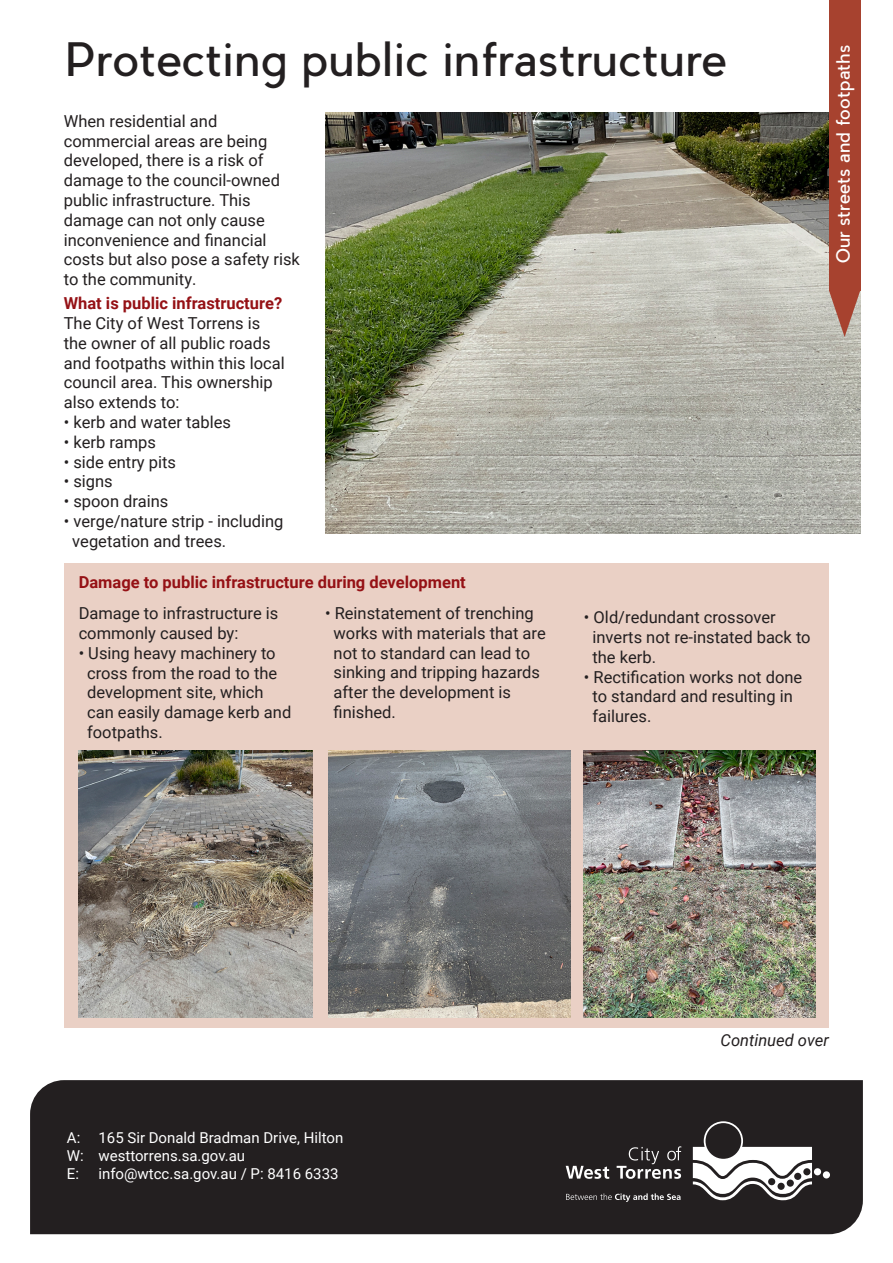
<style>
.page{position:relative;width:893px;height:1263px;background:#fff}
.page>*{position:absolute;margin:0;border:0;box-sizing:border-box;transform-origin:0 0}
.t1{font:45px "Pier Sans";color:#231f20}
.t2{font:18px "Pier Sans";color:#fff}
.Fact_sheet_general_text{font:16.5px/19.8px "Roboto";color:#231f20}
.Fact_sheet_general_text-2{font:700 16.5px "Roboto";color:#951115}
.t3{font:italic 16.5px "Roboto";color:#231f20}
.t4{font:15px "Roboto";color:#fff}
.s1{font-weight:700;color:#951115}
</style>
<div class="page">
<div style="left:65px;top:563px;width:764px;height:465px;background:#ead0c5"></div>
<div style="left:30px;top:1080px;width:833px;height:154px;background:#231f20"></div>
<div style="left:814px;top:1168px;width:7px;height:7px;background:#fff;border-radius:50%"></div>
<div style="left:823px;top:1171px;width:7px;height:7px;background:#fff;border-radius:50%"></div>
<svg style="left:693px;top:1120px;width:119px;height:80px"></svg>
<svg style="left:566px;top:1166px;width:43px;height:13px"></svg>
<svg style="left:617px;top:1146px;width:64px;height:33px;background:#514e4f"></svg>
<svg style="left:566px;top:1193px;width:115px;height:9px"></svg>
<img style="left:325px;top:113px;width:535px;height:421px">
<div style="left:829px;top:0;width:31px;height:290px;background:#a7422f"></div>
<svg style="left:829px;top:290px;width:31px;height:47px"></svg>
<img style="left:79px;top:750px;width:233px;height:267px">
<img style="left:328px;top:750px;width:242px;height:268px">
<img style="left:584px;top:750px;width:232px;height:268px">
<p class="t1" style="left:64px;top:31px;width:664px">Protecting public infrastructure</p>
<p class="Fact_sheet_general_text" style="left:64px;top:110px;width:238px">When residential and commercial areas are being developed, there is a risk of damage to the council-owned public infrastructure. This damage can not only cause inconvenience and financial costs but also pose a safety risk to the community.</p>
<p class="Fact_sheet_general_text" style="left:64px;top:293px;width:222px"><span class="s1">What is public infrastructure?<br></span>The City of West Torrens is the owner of all public roads and footpaths within this local council area. This ownership also extends to:</p>
<p class="Fact_sheet_general_text" style="left:64px;top:412px;width:169px">• kerb and water tables</p>
<p class="Fact_sheet_general_text" style="left:64px;top:431px;width:94px">• kerb ramps</p>
<p class="Fact_sheet_general_text" style="left:64px;top:451px;width:114px">• side entry pits</p>
<p class="Fact_sheet_general_text" style="left:64px;top:471px;width:51px">• signs</p>
<p class="Fact_sheet_general_text" style="left:64px;top:491px;width:106px">• spoon drains</p>
<p class="Fact_sheet_general_text" style="left:72px;top:511px;width:213px;text-indent:-9px">• verge/nature strip - including vegetation and trees.</p>
<p class="Fact_sheet_general_text-2" style="left:79px;top:571px;width:389px">Damage to public infrastructure during development</p>
<p class="Fact_sheet_general_text" style="left:79px;top:603px;width:201px">Damage to infrastructure is commonly caused by:</p>
<p class="Fact_sheet_general_text" style="left:87px;top:642px;width:206px;text-indent:-9px">• Using heavy machinery to cross from the road to the development site, which can easily damage kerb and footpaths.</p>
<p class="Fact_sheet_general_text" style="left:334px;top:603px;width:214px;text-indent:-9px">• Reinstatement of trenching works with materials that are not to standard can lead to sinking and tripping hazards after the development is finished.</p>
<p class="Fact_sheet_general_text" style="left:592px;top:607px;width:220px;text-indent:-9px">• Old/redundant crossover inverts not re-instated back to the kerb.</p>
<p class="Fact_sheet_general_text" style="left:592px;top:666px;width:211px;text-indent:-9px">• Rectification works not done to standard and resulting in failures.</p>
<p class="t2" style="left:832px;top:263px;width:220px;rotate:-90deg">Our streets and footpaths</p>
<p class="t4" style="left:67px;top:1127px;width:278px">A: 165 Sir Donald Bradman Drive, Hilton</p>
<p class="t4" style="left:67px;top:1145px;width:180px">W: westtorrens.sa.gov.au</p>
<p class="t4" style="left:67px;top:1163px;width:14px">E:</p>
<p class="t4" style="left:98px;top:1163px;width:242px">info@wtcc.sa.gov.au / P: 8416 6333</p>
<p class="t3" style="left:720px;top:1029px;width:110px">Continued over</p>
</div>
